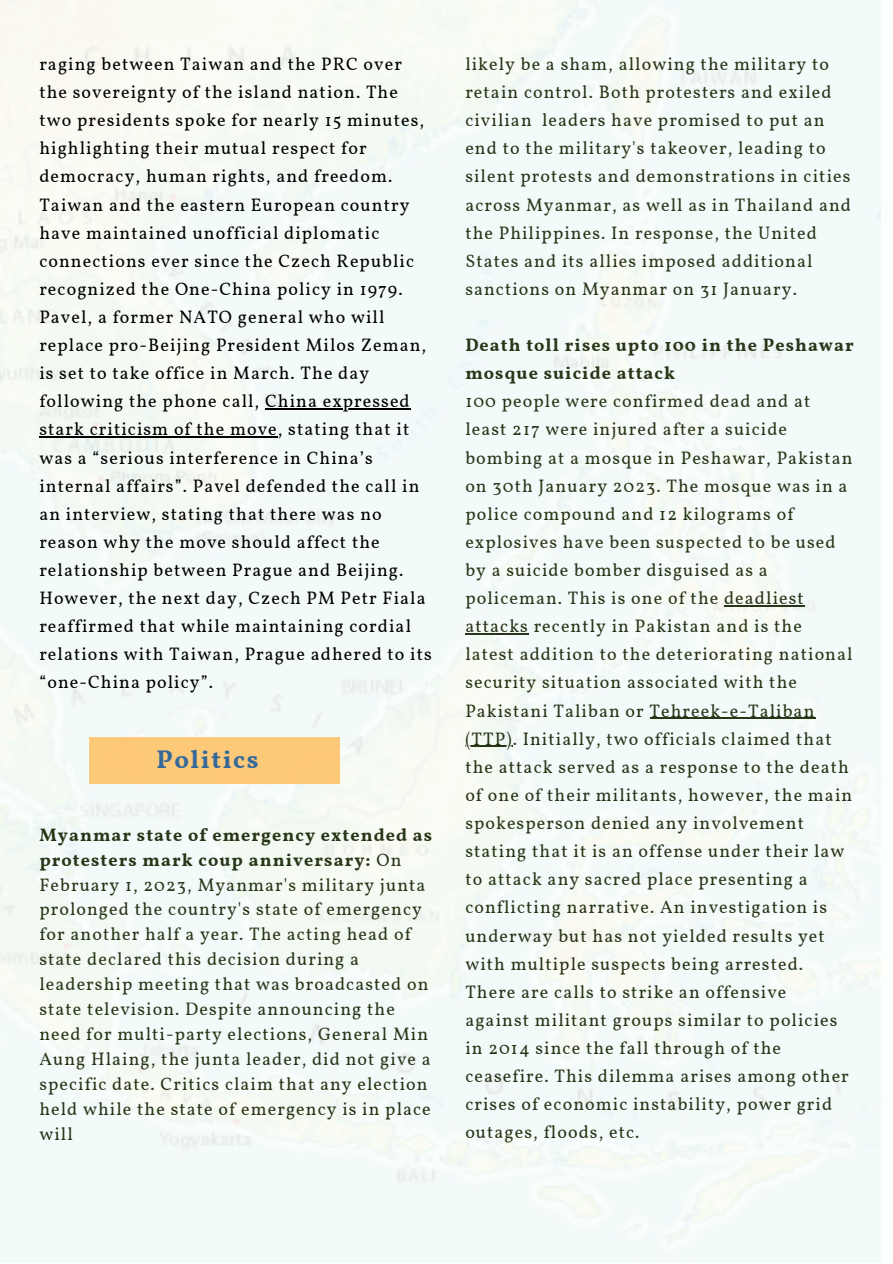
<style>
.page{position:relative;width:893px;height:1264px;background:#fff}
.page>*{position:absolute;margin:0;border:0;box-sizing:border-box;transform-origin:0 0}
.t1{font:700 25.5px "Vollkorn";letter-spacing:.06em;color:#366999}
.t2{font:18px/28px "Vollkorn";letter-spacing:.06em;color:#283618}
.t3{font:18px/28px "Vollkorn";letter-spacing:.06em;color:#000}
.t4{font:700 18px/28px "Vollkorn";letter-spacing:.06em;color:#283618}
.s1{font-weight:700}
</style>
<div class="page">
<div style="left:0;top:0;width:880px;height:1262px;background:#f3fafa"></div>
<hr style="left:724px;top:605px;width:80px;height:1px;background:#283618">
<hr style="left:465px;top:633px;width:64px;height:1px;background:#283618">
<hr style="left:649px;top:717px;width:166px;height:2px;background:#283618">
<hr style="left:465px;top:745px;width:47px;height:2px;background:#283618">
<div style="left:89px;top:738px;width:250px;height:46px;background:#fcc979"></div>
<hr style="left:265px;top:408px;width:146px;height:1px;background:#000">
<hr style="left:39px;top:436px;width:239px;height:1px;background:#000">
<p class="t3" style="left:39px;top:51px;width:394px">raging between Taiwan and the PRC over the sovereignty of the island nation. The two presidents spoke for nearly 15 minutes, highlighting their mutual respect for democracy, human rights, and freedom.<br>Taiwan and the eastern European country have maintained unofficial diplomatic connections ever since the Czech Republic recognized the One-China policy in 1979.<br>Pavel, a former NATO general who will replace pro-Beijing President Milos Zeman, is set to take office in March. The day following the phone call, China expressed stark criticism of the move, stating that it was a “serious interference in China’s internal affairs”. Pavel defended the call in an interview, stating that there was no reason why the move should affect the relationship between Prague and Beijing.<br>However, the next day, Czech PM Petr Fiala reaffirmed that while maintaining cordial relations with Taiwan, Prague adhered to its “one-China policy”.</p>
<h1 class="t1" style="left:156px;top:743px;width:103px">Politics</h1>
<p class="t2" style="left:39px;top:823px;width:394px;line-height:24.9px"><span class="s1">Myanmar state of emergency extended as protesters mark coup anniversary:</span> On February 1, 2023, Myanmar's military junta prolonged the country's state of emergency for another half a year. The acting head of state declared this decision during a leadership meeting that was broadcasted on state television. Despite announcing the need for multi-party elections, General Min Aung Hlaing, the junta leader, did not give a specific date. Critics claim that any election held while the state of emergency is in place will</p>
<p class="t2" style="left:465px;top:51px;width:387px">likely be a sham, allowing the military to retain control. Both protesters and exiled civilian leaders have promised to put an end to the military's takeover, leading to silent protests and demonstrations in cities across Myanmar, as well as in Thailand and the Philippines. In response, the United States and its allies imposed additional sanctions on Myanmar on 31 January.</p>
<p class="t4" style="left:465px;top:332px;width:390px">Death toll rises upto 100 in the Peshawar mosque suicide attack</p>
<p class="t2" style="left:465px;top:389px;width:389px">100 people were confirmed dead and at least 217 were injured after a suicide bombing at a mosque in Peshawar, Pakistan on 30th January 2023. The mosque was in a police compound and 12 kilograms of explosives have been suspected to be used by a suicide bomber disguised as a policeman. This is one of the deadliest attacks recently in Pakistan and is the latest addition to the deteriorating national security situation associated with the Pakistani Taliban or Tehreek-e-Taliban (TTP). Initially, two officials claimed that the attack served as a response to the death of one of their militants, however, the main spokesperson denied any involvement stating that it is an offense under their law to attack any sacred place presenting a conflicting narrative. An investigation is underway but has not yielded results yet with multiple suspects being arrested.<br>There are calls to strike an offensive against militant groups similar to policies in 2014 since the fall through of the ceasefire. This dilemma arises among other crises of economic instability, power grid outages, floods, etc.</p>
</div>
